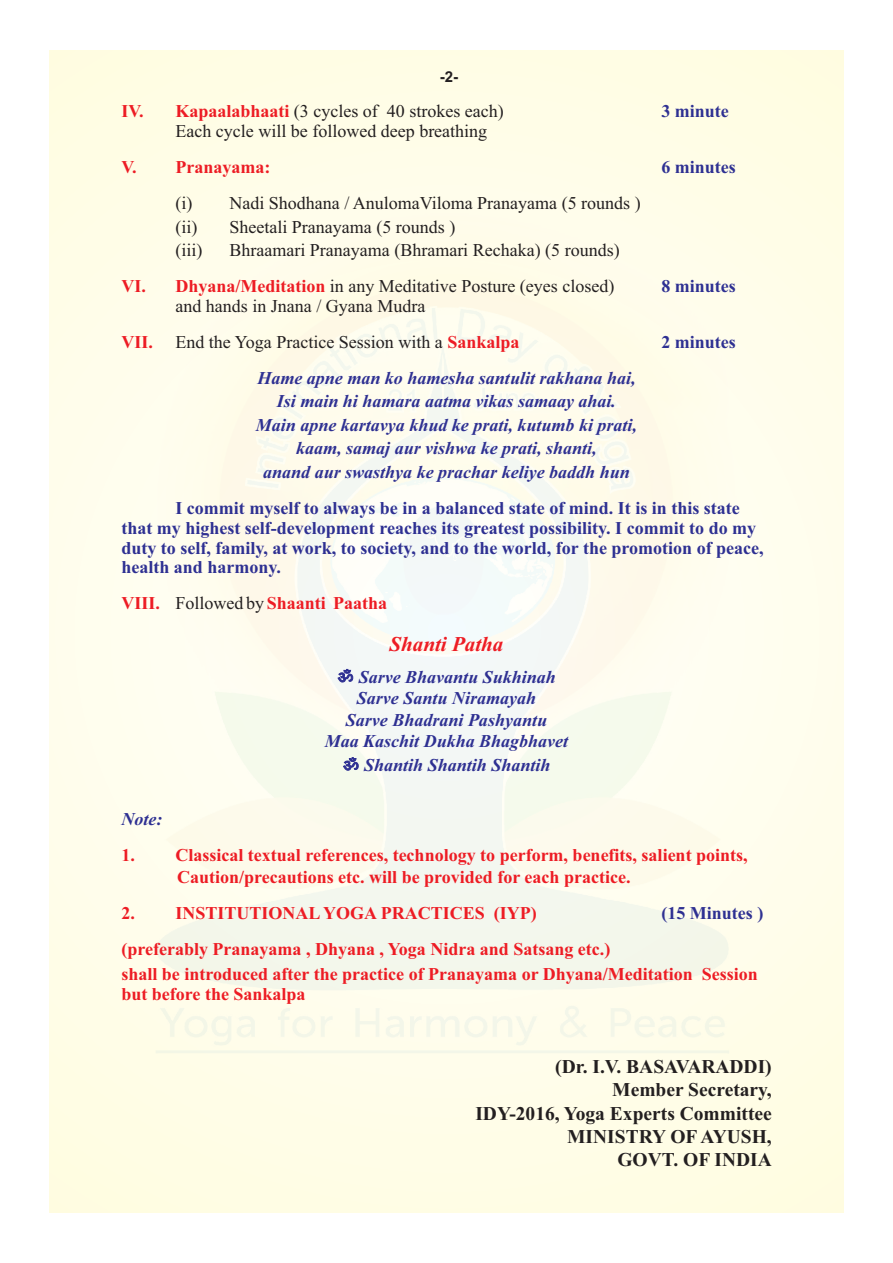
<style>
.page{position:relative;width:893px;height:1263px;background:#fff}
.page>*{position:absolute;margin:0;border:0;box-sizing:border-box;transform-origin:0 0}
.t1{font:italic 700 21px "Times New Roman";color:#ed1c24}
.t2{font:700 19.5px/23.4px "Times New Roman";color:#231f20;text-align:right}
.t3{font:700 18px/21.6px "Times New Roman";color:#ed1c24}
.t4{font:18px/23.4px "Times New Roman";color:#231f20}
.t5{font:italic 700 18px/23.4px "Times New Roman";color:#2e3092;text-align:center}
.t6{font:700 18px/20px "Times New Roman";color:#2e3092}
.t7{font:700 15px "Arial";color:#231f20}
.s1{font-weight:700;color:#ed1c24}
.s2{font-weight:400;color:#231f20}
.s3{font-family:"AA Yogesh";font-style:normal;font-size:19.5px}
</style>
<div class="page">
<div style="left:49px;top:51px;width:795px;height:1161px;background:#fffde8"></div>
<img style="left:156px;top:308px;width:573px;height:745px">
<p class="t7" style="left:440px;top:71px;width:20px">-2-</p>
<p class="t4" style="left:121px;top:101px;width:384px"><span class="s1">IV. Kapaalabhaati</span> (3 cycles of 40 strokes each)</p>
<p class="t6" style="left:661px;top:103px;width:69px">3 minute</p>
<p class="t4" style="left:175px;top:121px;width:313px">Each cycle will be followed deep breathing</p>
<p class="t3" style="left:121px;top:158px;width:150px">V. Pranayama:</p>
<p class="t6" style="left:661px;top:159px;width:76px">6 minutes</p>
<p class="t4" style="left:175px;top:193px;width:467px">(i) Nadi Shodhana / AnulomaViloma Pranayama (5 rounds ) (ii)</p>
<p class="t4" style="left:229px;top:217px;width:227px">Sheetali Pranayama (5 rounds )</p>
<p class="t4" style="left:121px;top:234px;width:500px;line-height:36px;text-indent:108px">Bhraamari Pranayama (Bhramari Rechaka) (5 rounds)<br><span class="s1">VI. Dhyana/Meditation</span> in any Meditative Posture (eyes closed)</p>
<p class="t4" style="left:175px;top:240px;width:29px">(iii)</p>
<p class="t4" style="left:175px;top:296px;width:251px">and hands in Jnana / Gyana Mudra</p>
<p class="t6" style="left:661px;top:278px;width:76px">8 minutes</p>
<p class="t3" style="left:121px;top:333px;width:33px">VII.</p>
<p class="t4" style="left:175px;top:332px;width:346px">End the Yoga Practice Session with a <span class="s1">Sankalpa</span></p>
<p class="t6" style="left:661px;top:334px;width:76px">2 minutes</p>
<p class="t5" style="left:256px;top:368px;width:383px">Hame apne man ko hamesha santulit rakhana hai, Isi main hi hamara aatma vikas samaay ahai.<br>Main apne kartavya khud ke prati, kutumb ki prati, kaam, samaj aur vishwa ke prati, shanti,<br>anand aur swasthya ke prachar keliye baddh hun</p>
<p class="t6" style="left:121px;top:499px;width:644px;text-indent:54px">I commit myself to always be in a balanced state of mind. It is in this state that my highest self-development reaches its greatest possibility. I commit to do my duty to self, family, at work, to society, and to the world, for the promotion of peace, health and harmony.</p>
<p class="t3" style="left:121px;top:594px;width:267px">VIII. <span class="s2">Followed by</span> Shaanti Paatha</p>
<p class="t1" style="left:390px;top:637px;width:115px">Shanti Patha</p>
<p class="t5" style="left:325px;top:668px;width:245px;line-height:21.6px"><span class="s3">¬</span> Sarve Bhavantu Sukhinah<br>Sarve Santu Niramayah<br>Sarve Bhadrani Pashyantu<br>Maa Kaschit Dukha Bhagbhavet</p>
<p class="t5" style="left:343px;top:755px;width:209px"><span class="s3">¬</span> Shantih Shantih Shantih</p>
<p class="t5" style="left:121px;top:809px;width:42px">Note:</p>
<p class="t3" style="left:177px;top:846px;width:572px;text-indent:-56px">1. Classical textual references, technology to perform, benefits, salient points,<br>Caution/precautions etc. will be provided for each practice.</p>
<p class="t3" style="left:121px;top:903px;width:417px">2. INSTITUTIONAL YOGA PRACTICES (IYP)</p>
<p class="t6" style="left:661px;top:904px;width:103px">(15 Minutes )</p>
<p class="t3" style="left:121px;top:938px;width:638px;line-height:25.2px">(preferably Pranayama , Dhyana , Yoga Nidra and Satsang etc.)<br>shall be introduced after the practice of Pranayama or Dhyana/Meditation Session</p>
<p class="t3" style="left:121px;top:985px;width:186px">but before the Sankalpa</p>
<p class="t2" style="left:475px;top:1056px;width:298px">(Dr. I.V. BASAVARADDI)<br>Member Secretary,<br>IDY-2016, Yoga Experts Committee<br>MINISTRY OF AYUSH,<br>GOVT. OF INDIA</p>
</div>
